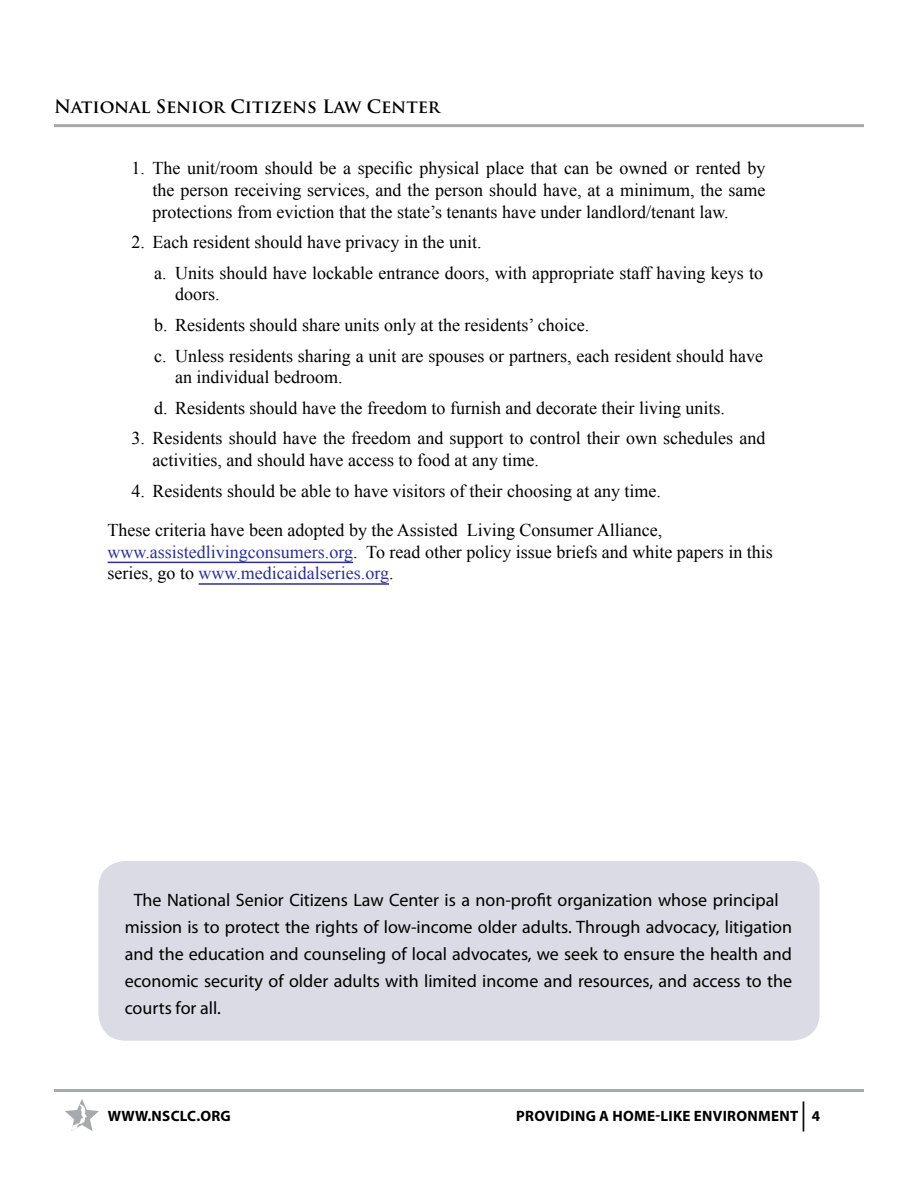
<style>
.page{position:relative;width:918px;height:1188px;background:#fff}
.page>*{position:absolute;margin:0;border:0;box-sizing:border-box;transform-origin:0 0}
.t1{font:18px/21.6px "Times New Roman";color:#000}
.t2{font:18px/27px "Myriad Pro";color:#000}
.t3{font:700 18px "Trajan Pro";color:#000}
.t4{font:700 15px "Myriad Pro";letter-spacing:.055em;color:#000}
.t5{font:700 15px "Myriad Pro";letter-spacing:.025em;color:#000}
.s1{color:#2e3092}
.s2{font-size:30px}
</style>
<div class="page">
<hr style="left:54px;top:124px;width:810px;height:3px;background:#a7a9ac">
<hr style="left:54px;top:1089px;width:810px;height:3px;background:#a7a9ac">
<svg style="left:65px;top:1099px;width:34px;height:32px"></svg>
<hr style="left:108px;top:562px;width:245px;height:1px;background:#2e3092">
<hr style="left:199px;top:583px;width:190px;height:2px;background:#2e3092">
<div style="left:98px;top:861px;width:722px;height:180px;background:#dadbe4;border-radius:27px"></div>
<p class="t3" style="left:54px;top:95px;width:388px">National Senior Citizens Law Center</p>
<p class="t1" style="left:153px;top:157px;width:614px;text-align:justify;text-indent:-21px">1. The unit/room should be a specific physical place that can be owned or rented by the person receiving services, and the person should have, at a minimum, the same protections from eviction that the state’s tenants have under landlord/tenant law.</p>
<p class="t1" style="left:154px;top:227px;width:611px;line-height:30.6px;text-indent:-22px">2. Each resident should have privacy in the unit.<br>a. Units should have lockable entrance doors, with appropriate staff having keys to</p>
<p class="t1" style="left:154px;top:279px;width:611px;line-height:30.6px;text-indent:21px">doors.<br>b. Residents should share units only at the residents’ choice.<br>c. Unless residents sharing a unit are spouses or partners, each resident should have</p>
<p class="t1" style="left:154px;top:362px;width:572px;line-height:30.6px;text-indent:21px">an individual bedroom.<br>d. Residents should have the freedom to furnish and decorate their living units.</p>
<p class="t1" style="left:153px;top:427px;width:614px;text-indent:-21px">3. Residents should have the freedom and support to control their own schedules and activities, and should have access to food at any time.</p>
<p class="t1" style="left:108px;top:471px;width:556px;line-height:39.6px;text-align:right">4. Residents should be able to have visitors of their choosing at any time.<br>These criteria have been adopted by the Assisted Living Consumer Alliance,</p>
<p class="t1" style="left:108px;top:541px;width:667px"><span class="s1">www.assistedlivingconsumers.org</span>. To read other policy issue briefs and white papers in this series, go to <span class="s1">www.medicaidalseries.org</span>.</p>
<p class="t2" style="left:125px;top:886px;width:669px;text-indent:9px">The National Senior Citizens Law Center is a non-profit organization whose principal mission is to protect the rights of low-income older adults. Through advocacy, litigation and the education and counseling of local advocates, we seek to ensure the health and economic security of older adults with limited income and resources, and access to the courts for all.</p>
<p class="t5" style="left:108px;top:1106px;width:64px">WWW.NSCLC</p>
<p class="t5" style="left:196px;top:1106px;width:36px">.ORG</p>
<p class="t4" style="left:516px;top:1106px;width:305px">PROVIDING A HOME-LIKE ENVIRONMENT <span class="s2">|</span> 4</p>
</div>
